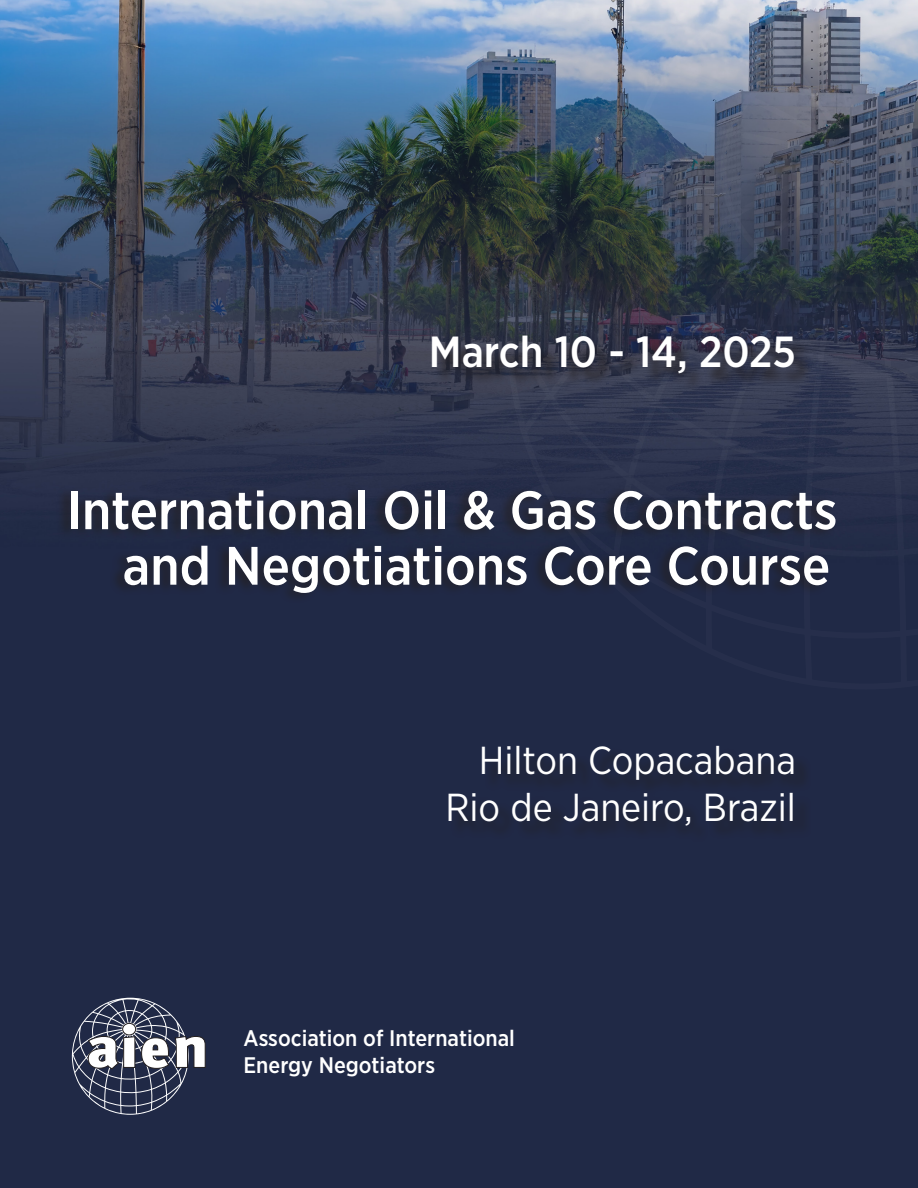
<style>
.page{position:relative;width:918px;height:1188px;background:#fff}
.page>*{position:absolute;margin:0;border:0;box-sizing:border-box;transform-origin:0 0}
.t1{font:500 54px "Gotham Narrow";color:#fff}
.t2{font:500 43.5px "Gotham Narrow";color:#fff}
.t3{font:39px "Gotham Narrow";color:#fff}
.t4{font:500 22.5px "Gotham Narrow";color:#fff}
</style>
<div class="page">
<img style="left:0;top:0;width:918px;height:1188px">
<div style="left:57px;top:485px;width:780px;height:119px;background:#231f20;opacity:.75"></div>
<svg style="left:72px;top:998px;width:133px;height:117px;background:#565c71"></svg>
<svg style="left:506px;top:0;width:412px;height:690px;background:#3e475c"></svg>
<div style="left:435px;top:339px;width:378px;height:53px;background:#231f20;opacity:.75"></div>
<div style="left:451px;top:748px;width:361px;height:95px;background:#202842"></div>
<p class="t2" style="left:429px;top:325px;width:369px">March 10 - 14, 2025</p>
<p class="t1" style="left:67px;top:476px;width:772px">International Oil &amp; Gas Contracts</p>
<p class="t1" style="left:123px;top:532px;width:709px">and Negotiations Core Course</p>
<p class="t3" style="left:479px;top:736px;width:319px">Hilton Copacabana</p>
<p class="t3" style="left:445px;top:783px;width:352px">Rio de Janeiro, Brazil</p>
<p class="t4" style="left:244px;top:1024px;width:273px">Association of International</p>
<p class="t4" style="left:244px;top:1051px;width:193px">Energy Negotiators</p>
</div>
